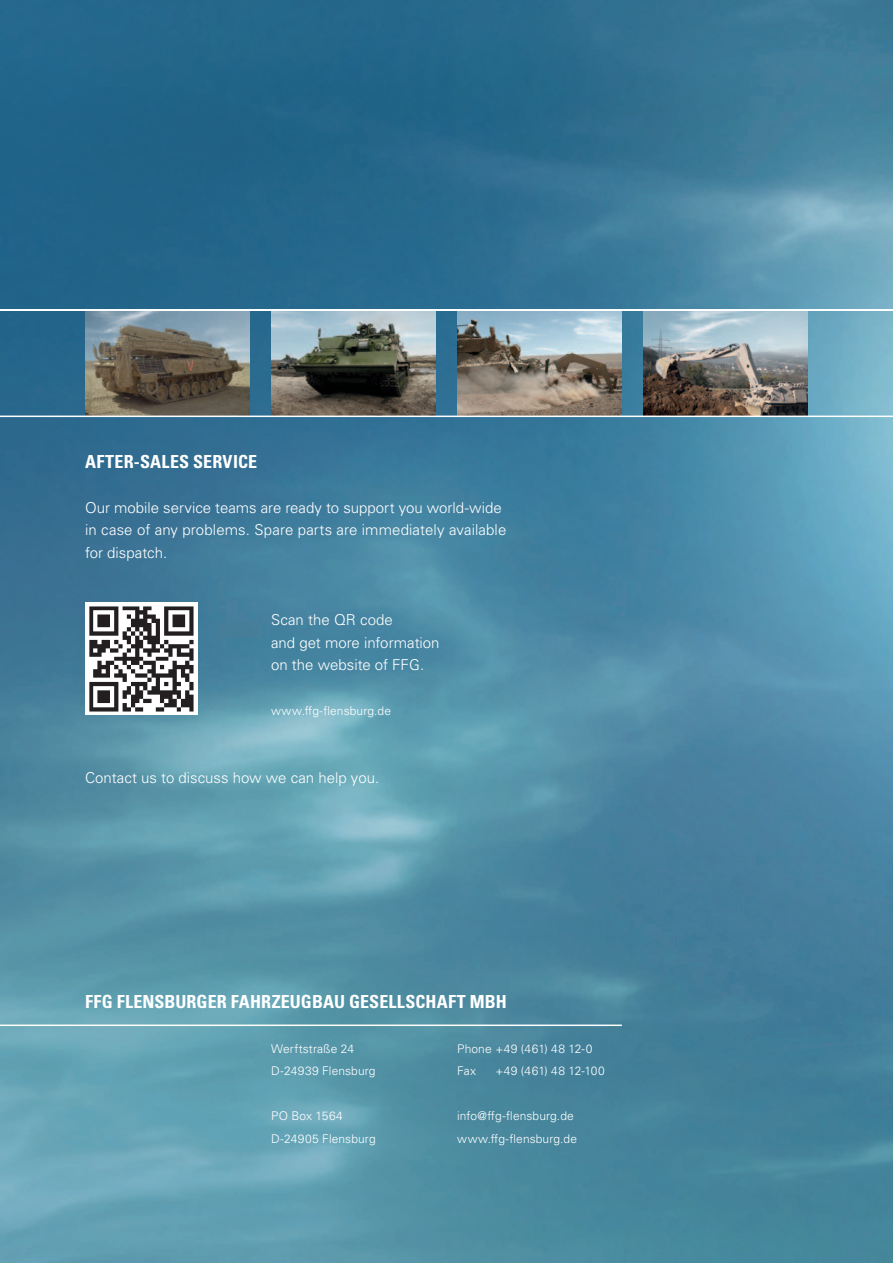
<style>
.page{position:relative;width:893px;height:1263px;background:#fff}
.page>*{position:absolute;margin:0;border:0;box-sizing:border-box;transform-origin:0 0}
.t1{font:18px "Univers LTCYR 67 Bold Cond";letter-spacing:.005em;color:#fff}
.t2{font:300 15px/22.5px "Univers LTCYR 45";color:#fff}
.t3{font:300 12px/22.5px "Univers LTCYR 45";letter-spacing:.01em;color:#fff}
.t4{font:300 12px "Univers LTCYR 45";letter-spacing:.045em;color:#fff}
</style>
<div class="page">
<img style="left:0;top:0;width:893px;height:1263px">
<img style="left:85px;top:311px;width:165px;height:105px">
<img style="left:271px;top:311px;width:165px;height:105px">
<img style="left:457px;top:311px;width:165px;height:105px">
<img style="left:643px;top:311px;width:165px;height:105px">
<hr style="left:0;top:416px;width:893px;height:1px;background:#fff">
<hr style="left:0;top:309px;width:893px;height:2px;background:#fff">
<img style="left:844px;top:37px;width:49px;height:376px">
<img style="left:892px;top:37px;width:1px;height:272px">
<hr style="left:0;top:1024px;width:622px;height:2px;background:#fff">
<svg style="left:85px;top:603px;width:113px;height:112px"></svg>
<img style="left:89px;top:607px;width:104px;height:104px">
<p class="t1" style="left:85px;top:453px;width:174px">AFTER-SALES SERVICE</p>
<p class="t2" style="left:85px;top:498px;width:423px">Our mobile service teams are ready to support you world-wide in case of any problems. Spare parts are immediately available for dispatch.</p>
<p class="t2" style="left:271px;top:610px;width:170px">Scan the QR code<br>and get more information on the website of FFG.</p>
<p class="t3" style="left:271px;top:701px;width:122px">www.ffg-flensburg.de</p>
<p class="t2" style="left:85px;top:768px;width:296px">Contact us to discuss how we can help you.</p>
<p class="t1" style="left:85px;top:993px;width:423px">FFG FLENSBURGER FAHRZEUGBAU GESELLSCHAFT MBH</p>
<p class="t3" style="left:271px;top:1038px;width:106px">Werftstraße 24<br>D-24939 Flensburg</p>
<p class="t3" style="left:271px;top:1106px;width:106px">PO Box 1564<br>D-24905 Flensburg</p>
<p class="t3" style="left:457px;top:1038px;width:137px">Phone +49 (461) 48 12-0<br>Fax</p>
<p class="t4" style="left:495px;top:1066px;width:111px">+49 (461) 48 12-100</p>
<p class="t3" style="left:457px;top:1106px;width:122px">info@ffg-flensburg.de www.ffg-flensburg.de</p>
</div>
